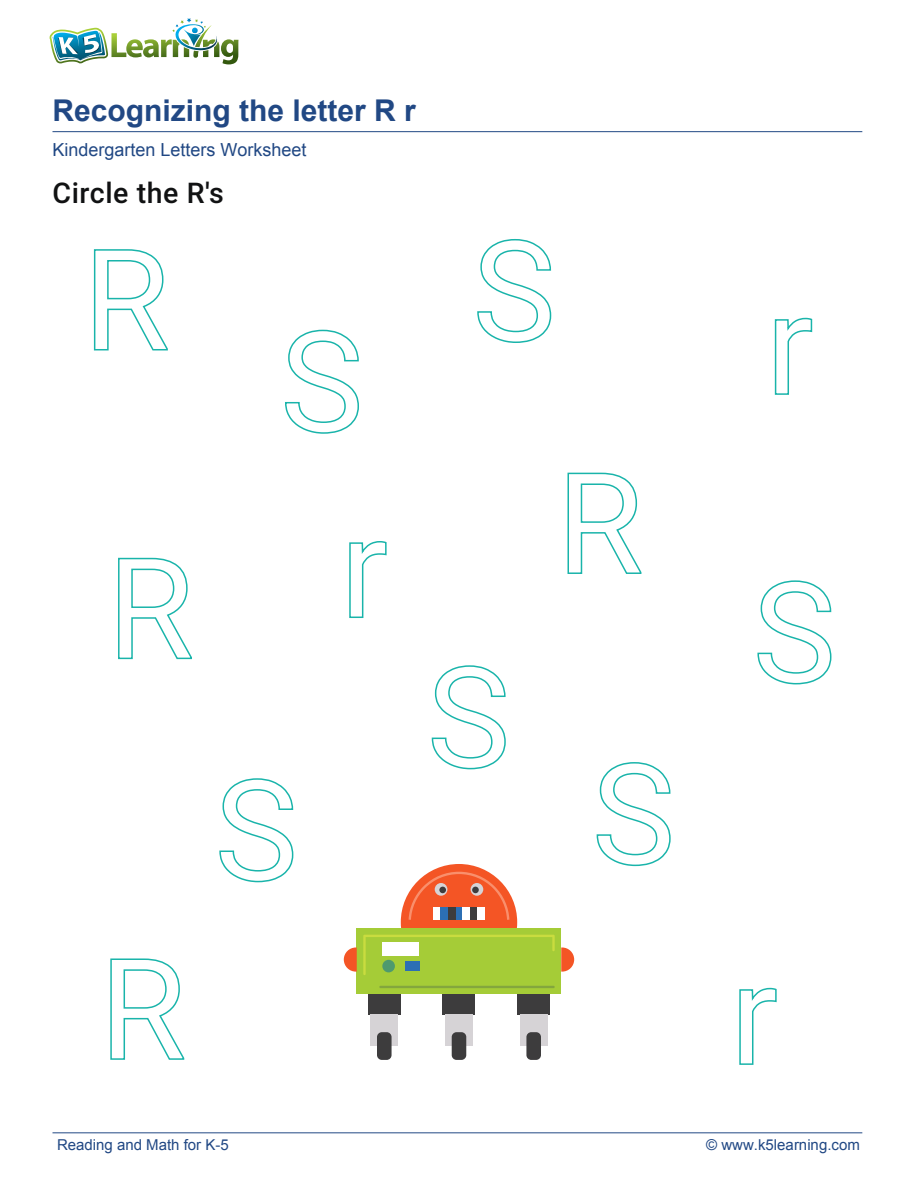
<style>
.page{position:relative;width:918px;height:1188px;background:#fff}
.page>*{position:absolute;margin:0;border:0;box-sizing:border-box;transform-origin:0 0}
.t1{font:700 30px "Arial";color:#214884}
.t2{font:500 28.5px "Roboto";letter-spacing:.02em;color:#111213}
.t3{font:18px "Arial";color:#214884}
.t4{font:15px "Arial";color:#214884}
</style>
<div class="page">
<svg style="left:118px;top:557px;width:74px;height:103px"></svg>
<svg style="left:477px;top:239px;width:75px;height:104px"></svg>
<svg style="left:774px;top:317px;width:39px;height:78px"></svg>
<svg style="left:739px;top:987px;width:38px;height:78px"></svg>
<svg style="left:110px;top:958px;width:75px;height:102px"></svg>
<svg style="left:567px;top:472px;width:75px;height:102px"></svg>
<svg style="left:349px;top:541px;width:38px;height:77px"></svg>
<svg style="left:93px;top:249px;width:75px;height:102px"></svg>
<svg style="left:285px;top:329px;width:74px;height:105px"></svg>
<svg style="left:431px;top:665px;width:75px;height:105px"></svg>
<svg style="left:757px;top:580px;width:75px;height:105px"></svg>
<svg style="left:219px;top:778px;width:75px;height:105px"></svg>
<svg style="left:596px;top:762px;width:75px;height:105px"></svg>
<div style="left:357px;top:929px;width:204px;height:65px;background:#a5cc37"></div>
<svg style="left:401px;top:864px;width:116px;height:65px"></svg>
<svg style="left:344px;top:948px;width:13px;height:24px"></svg>
<svg style="left:561px;top:948px;width:13px;height:24px"></svg>
<div style="left:443px;top:994px;width:32px;height:21px;background:#3d3c3d"></div>
<div style="left:445px;top:1015px;width:28px;height:31px;background:#d6d3d6"></div>
<div style="left:452px;top:1032px;width:14px;height:28px;background:#3d3c3d;border-radius:5px"></div>
<div style="left:368px;top:994px;width:32px;height:21px;background:#3d3c3d"></div>
<div style="left:371px;top:1015px;width:27px;height:31px;background:#d6d3d6"></div>
<div style="left:377px;top:1032px;width:15px;height:28px;background:#3d3c3d;border-radius:5px"></div>
<div style="left:518px;top:994px;width:32px;height:21px;background:#3d3c3d"></div>
<div style="left:520px;top:1015px;width:27px;height:31px;background:#d6d3d6"></div>
<div style="left:526px;top:1032px;width:15px;height:28px;background:#3d3c3d;border-radius:5px"></div>
<div style="left:472px;top:887px;width:7px;height:6px;background:#3d3c3d;border-radius:50%"></div>
<div style="left:439px;top:887px;width:7px;height:6px;background:#3d3c3d;border-radius:50%"></div>
<svg style="left:363px;top:935px;width:192px;height:40px"></svg>
<hr style="left:379px;top:986px;width:176px;height:2px;background:#83a63d">
<img style="left:50px;top:18px;width:188px;height:46px">
<hr style="left:52px;top:131px;width:810px;height:1px;background:#214884">
<hr style="left:52px;top:1132px;width:810px;height:1px;background:#214884">
<h1 class="t1" style="left:52px;top:91px;width:365px">Recognizing the letter R r</h1>
<p class="t3" style="left:52px;top:137px;width:256px">Kindergarten Letters Worksheet</p>
<h2 class="t2" style="left:53px;top:173px;width:173px">Circle the R's</h2>
<p class="t4" style="left:57px;top:1135px;width:173px">Reading and Math for K-5</p>
<p class="t4" style="left:706px;top:1135px;width:155px">© www.k5learning.com</p>
</div>
